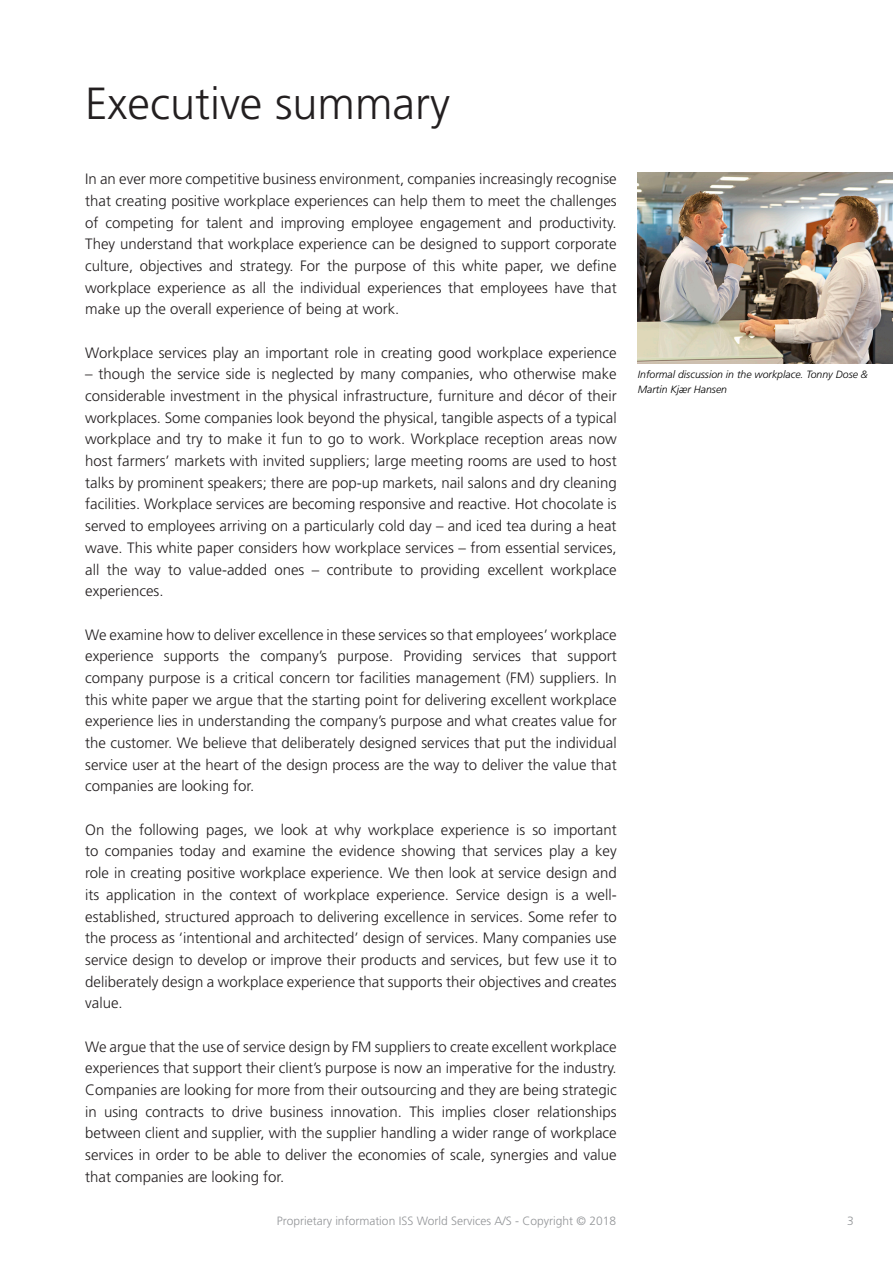
<style>
.page{position:relative;width:893px;height:1263px;background:#fff}
.page>*{position:absolute;margin:0;border:0;box-sizing:border-box;transform-origin:0 0}
.White_Paper_Header_f{font:300 45px "Frutiger";color:#231f20}
.White_Paper_body_tex{font:300 15px/21.8px "Frutiger";color:#231f20;text-align:justify}
.t1{font:300 12px "Frutiger";color:#939598}
.t2{font:italic 300 10.5px/15px "Frutiger";color:#000}
</style>
<div class="page">
<img style="left:638px;top:172px;width:255px;height:192px">
<p class="White_Paper_Header_f" style="left:85px;top:78px;width:366px">Executive summary</p>
<p class="White_Paper_body_tex" style="left:85px;top:168px;width:533px">In an ever more competitive business environment, companies increasingly recognise that creating positive workplace experiences can help them to meet the challenges of competing for talent and improving employee engagement and productivity.<br>They understand that workplace experience can be designed to support corporate culture, objectives and strategy. For the purpose of this white paper, we define workplace experience as all the individual experiences that employees have that make up the overall experience of being at work.</p>
<p class="White_Paper_body_tex" style="left:85px;top:342px;width:533px">Workplace services play an important role in creating good workplace experience</p>
<p class="White_Paper_body_tex" style="left:85px;top:363px;width:533px">– though the service side is neglected by many companies, who otherwise make considerable investment in the physical infrastructure, furniture and décor of their workplaces. Some companies look beyond the physical, tangible aspects of a typical workplace and try to make it fun to go to work. Workplace reception areas now host farmers’ markets with invited suppliers; large meeting rooms are used to host talks by prominent speakers; there are pop-up markets, nail salons and dry cleaning facilities. Workplace services are becoming responsive and reactive. Hot chocolate is served to employees arriving on a particularly cold day – and iced tea during a heat wave. This white paper considers how workplace services – from essential services, all the way to value-added ones – contribute to providing excellent workplace experiences.</p>
<p class="White_Paper_body_tex" style="left:85px;top:624px;width:533px">We examine how to deliver excellence in these services so that employees’ workplace experience supports the company’s purpose. Providing services that support company purpose is a critical concern tor facilities management (FM) suppliers. In this white paper we argue that the starting point for delivering excellent workplace experience lies in understanding the company’s purpose and what creates value for the customer. We believe that deliberately designed services that put the individual service user at the heart of the design process are the way to deliver the value that companies are looking for.</p>
<p class="White_Paper_body_tex" style="left:85px;top:819px;width:533px">On the following pages, we look at why workplace experience is so important to companies today and examine the evidence showing that services play a key role in creating positive workplace experience. We then look at service design and its application in the context of workplace experience. Service design is a well&shy;established, structured approach to delivering excellence in services. Some refer to the process as ‘intentional and architected’ design of services. Many companies use service design to develop or improve their products and services, but few use it to deliberately design a workplace experience that supports their objectives and creates value.</p>
<p class="White_Paper_body_tex" style="left:85px;top:1036px;width:533px">We argue that the use of service design by FM suppliers to create excellent workplace experiences that support their client’s purpose is now an imperative for the industry.<br>Companies are looking for more from their outsourcing and they are being strategic in using contracts to drive business innovation. This implies closer relationships between client and supplier, with the supplier handling a wider range of workplace services in order to be able to deliver the economies of scale, synergies and value that companies are looking for.</p>
<p class="t2" style="left:638px;top:367px;width:232px">Informal discussion in the workplace. Tonny Dose &amp;<br>Martin Kjær Hansen</p>
<p class="t1" style="left:277px;top:1214px;width:341px">Proprietary information ISS World Services A/S - Copyright © 2018</p>
<p class="t1" style="left:847px;top:1214px;width:8px">3</p>
</div>
